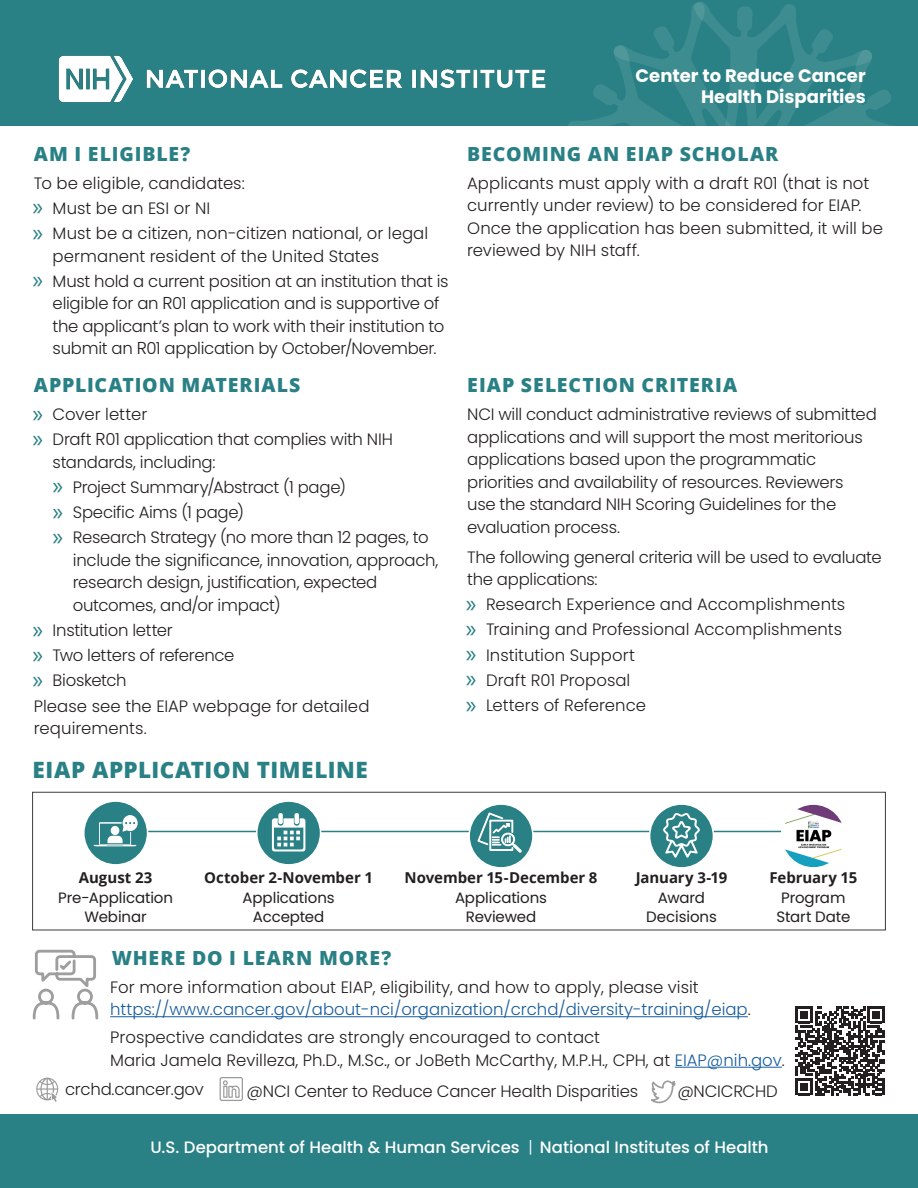
<style>
.page{position:relative;width:918px;height:1188px;background:#fff}
.page>*{position:absolute;margin:0;border:0;box-sizing:border-box;transform-origin:0 0}
.t1{font:800 22.5px "Open Sans";letter-spacing:.025em;color:#298085}
.Subhead{font:800 19.5px "Open Sans";letter-spacing:.045em;color:#298085}
.t2{font:700 18px/21.6px "Poppins";color:#fff;text-align:right}
.Body{font:300 16.5px/22.5px "Poppins";letter-spacing:-.015em;color:#231f20}
.Body-2{font:300 16.5px/22.5px "Poppins";letter-spacing:.005em;color:#231f20}
.t3{font:300 16.5px/22.5px "Poppins";color:#175d9e}
.t4{font:500 16.5px "Poppins";letter-spacing:-.005em;color:#fff}
.t5{font:15px/19.5px "Poppins";letter-spacing:-.005em;color:#231f20;text-align:center}
.t6{font:700 15px/19.5px "Open Sans";color:#231f20;text-align:center}
.s1{font-family:"Myriad Pro";font-weight:400;font-size:25.5px;color:#298085}
.s2{font-size:17.25px}
.s3{font-family:"Open Sans";font-weight:700}
.s4{font-family:"Poppins";font-weight:400}
.s5{color:#231f20}
.s6{color:#175d9e}
.s7{font-weight:300}
</style>
<div class="page">
<div style="left:0;top:1114px;width:918px;height:74px;background:#298085"></div>
<svg style="left:796px;top:1007px;width:88px;height:88px"></svg>
<div style="left:32px;top:792px;width:854px;height:138px;border:1px solid #3c3c3c"></div>
<hr style="left:116px;top:831px;width:697px;height:1px;background:#298085">
<div style="left:84px;top:801px;width:64px;height:64px;background:#298085;border-radius:50%"></div>
<div style="left:83px;top:800px;width:65px;height:66px;border:2px solid #fff;border-radius:50%"></div>
<div style="left:257px;top:801px;width:64px;height:64px;background:#298085;border-radius:50%"></div>
<div style="left:256px;top:800px;width:65px;height:66px;border:2px solid #fff;border-radius:50%"></div>
<div style="left:469px;top:804px;width:64px;height:64px;background:#298085;border-radius:50%"></div>
<div style="left:468px;top:803px;width:66px;height:66px;border:2px solid #fff;border-radius:50%"></div>
<div style="left:650px;top:804px;width:63px;height:64px;background:#298085;border-radius:50%"></div>
<div style="left:649px;top:803px;width:65px;height:66px;border:2px solid #fff;border-radius:50%"></div>
<img style="left:781px;top:804px;width:64px;height:64px;border-radius:32px">
<div style="left:781px;top:803px;width:65px;height:66px;border:2px solid #fff;border-radius:50%"></div>
<svg style="left:272px;top:813px;width:33px;height:38px"></svg>
<svg style="left:477px;top:812px;width:45px;height:41px"></svg>
<svg style="left:663px;top:813px;width:37px;height:45px"></svg>
<svg style="left:94px;top:815px;width:44px;height:31px"></svg>
<svg style="left:32px;top:949px;width:67px;height:71px"></svg>
<hr style="left:110px;top:1016px;width:638px;height:1px;background:#175d9e">
<hr style="left:675px;top:1067px;width:107px;height:1px;background:#175d9e">
<svg style="left:36px;top:1078px;width:22px;height:24px"></svg>
<svg style="left:220px;top:1077px;width:23px;height:24px"></svg>
<svg style="left:651px;top:1080px;width:25px;height:23px"></svg>
<div style="left:0;top:0;width:918px;height:125px;background:#298085"></div>
<svg style="left:568px;top:2px;width:323px;height:123px"></svg>
<img style="left:58px;top:55px;width:488px;height:48px">
<p class="Subhead" style="left:34px;top:139px;width:158px">AM I ELIGIBLE?</p>
<p class="Body-2" style="left:34px;top:172px;width:212px">To be eligible, candidates:</p>
<p class="Body-2" style="left:32px;top:197px;width:179px"><span class="s1">»</span> Must be an ESI or NI</p>
<p class="Body-2" style="left:53px;top:222px;width:377px;text-indent:-20px"><span class="s1">»</span> Must be a citizen, non-citizen national, or legal permanent resident of the United States</p>
<p class="Body" style="left:53px;top:270px;width:398px;text-indent:-20px"><span class="s1">»</span> Must hold a current position at an institution that is eligible for an <span class="s2">R</span>01 application and is supportive of the applicant’s plan to work with their institution to submit an <span class="s2">R</span>01 application by October/November.</p>
<p class="Subhead" style="left:34px;top:370px;width:268px">APPLICATION MATERIALS</p>
<p class="Body" style="left:32px;top:403px;width:116px"><span class="s1">»</span> Cover letter</p>
<p class="Body" style="left:53px;top:428px;width:342px;text-indent:-20px"><span class="s1">»</span> Draft <span class="s2">R</span>01 application that complies with NIH standards, including:</p>
<p class="Body" style="left:53px;top:476px;width:295px"><span class="s1">»</span> Project Summary/Abstract (1 page)</p>
<p class="Body" style="left:53px;top:501px;width:193px"><span class="s1">»</span> Specific Aims (1 page)</p>
<p class="Body" style="left:73px;top:526px;width:367px;text-indent:-20px"><span class="s1">»</span> Research Strategy (no more than 12 pages, to include the significance, innovation, approach, research design, justification, expected outcomes, and/or impact)</p>
<p class="Body" style="left:32px;top:619px;width:142px"><span class="s1">»</span> Institution letter</p>
<p class="Body" style="left:32px;top:644px;width:204px"><span class="s1">»</span> Two letters of reference</p>
<p class="Body" style="left:32px;top:669px;width:96px"><span class="s1">»</span> Biosketch</p>
<p class="Body-2" style="left:34px;top:695px;width:337px">Please see the EIAP webpage for detailed requirements.</p>
<p class="t1" style="left:32px;top:753px;width:337px">EIAP APPLICATION TIMELINE</p>
<p class="t2" style="left:636px;top:65px;width:232px">Center to Reduce Cancer<br>Health Disparities</p>
<p class="Subhead" style="left:467px;top:139px;width:313px">BECOMING AN EIAP SCHOLAR</p>
<p class="Body-2" style="left:467px;top:172px;width:417px">Applicants must apply with a draft R01 (that is not currently under review) to be considered for EIAP.<br>Once the application has been submitted, it will be reviewed by NIH staff.</p>
<p class="Subhead" style="left:467px;top:370px;width:271px">EIAP SELECTION CRITERIA</p>
<p class="Body" style="left:467px;top:403px;width:411px">NCI will conduct administrative reviews of submitted applications and will support the most meritorious applications based upon the programmatic priorities and availability of resources. Reviewers<br>use the standard NIH Scoring Guidelines for the evaluation process.</p>
<p class="Body" style="left:467px;top:546px;width:416px">The following general criteria will be used to evaluate the applications:</p>
<p class="Body-2" style="left:466px;top:593px;width:381px"><span class="s1">»</span> Research Experience and Accomplishments</p>
<p class="Body-2" style="left:466px;top:618px;width:378px"><span class="s1">»</span> Training and Professional Accomplishments</p>
<p class="Body" style="left:466px;top:644px;width:171px"><span class="s1">»</span> Institution Support</p>
<p class="Body" style="left:466px;top:669px;width:166px"><span class="s1">»</span> Draft R01 Proposal</p>
<p class="Body" style="left:466px;top:694px;width:182px"><span class="s1">»</span> Letters of Reference</p>
<p class="t5" style="left:58px;top:868px;width:116px"><span class="s3">August 23<br></span>Pre-Application<br>Webinar</p>
<p class="t5" style="left:204px;top:868px;width:170px"><span class="s3">October 2-November 1<br></span>Applications<br>Accepted</p>
<p class="t6" style="left:405px;top:868px;width:194px">November 15-December 8<br><span class="s4">Applications<br>Reviewed</span></p>
<p class="t5" style="left:636px;top:868px;width:93px"><span class="s3">January 3-19<br></span>Award<br>Decisions</p>
<p class="t5" style="left:769px;top:868px;width:90px"><span class="s3">February 15<br></span>Program<br>Start Date</p>
<p class="Subhead" style="left:112px;top:943px;width:281px">WHERE DO I LEARN MORE?</p>
<p class="t3" style="left:110px;top:976px;width:642px"><span class="s5">For more information about EIAP, eligibility, and how to apply, please visit </span>https://www.cancer.gov/about-nci/organization/crchd/diversity-training/eiap<span class="s5">.</span></p>
<p class="Body" style="left:110px;top:1026px;width:676px">Prospective candidates are strongly encouraged to contact<br>Maria Jamela Revilleza, Ph.D., M.Sc., or JoBeth McCarthy, M.P.H., CPH, at <span class="s6">EIAP@nih.gov</span>.</p>
<p class="Body" style="left:65px;top:1078px;width:140px">crchd.cancer.gov</p>
<p class="Body" style="left:247px;top:1080px;width:393px">@NCI Center to Reduce Cancer Health Disparities</p>
<p class="Body" style="left:677px;top:1080px;width:102px">@NCICRCHD</p>
<p class="t4" style="left:150px;top:1138px;width:620px">U.S. Department of Health &amp; Human Services <span class="s7">|</span> National Institutes of Health</p>
</div>
